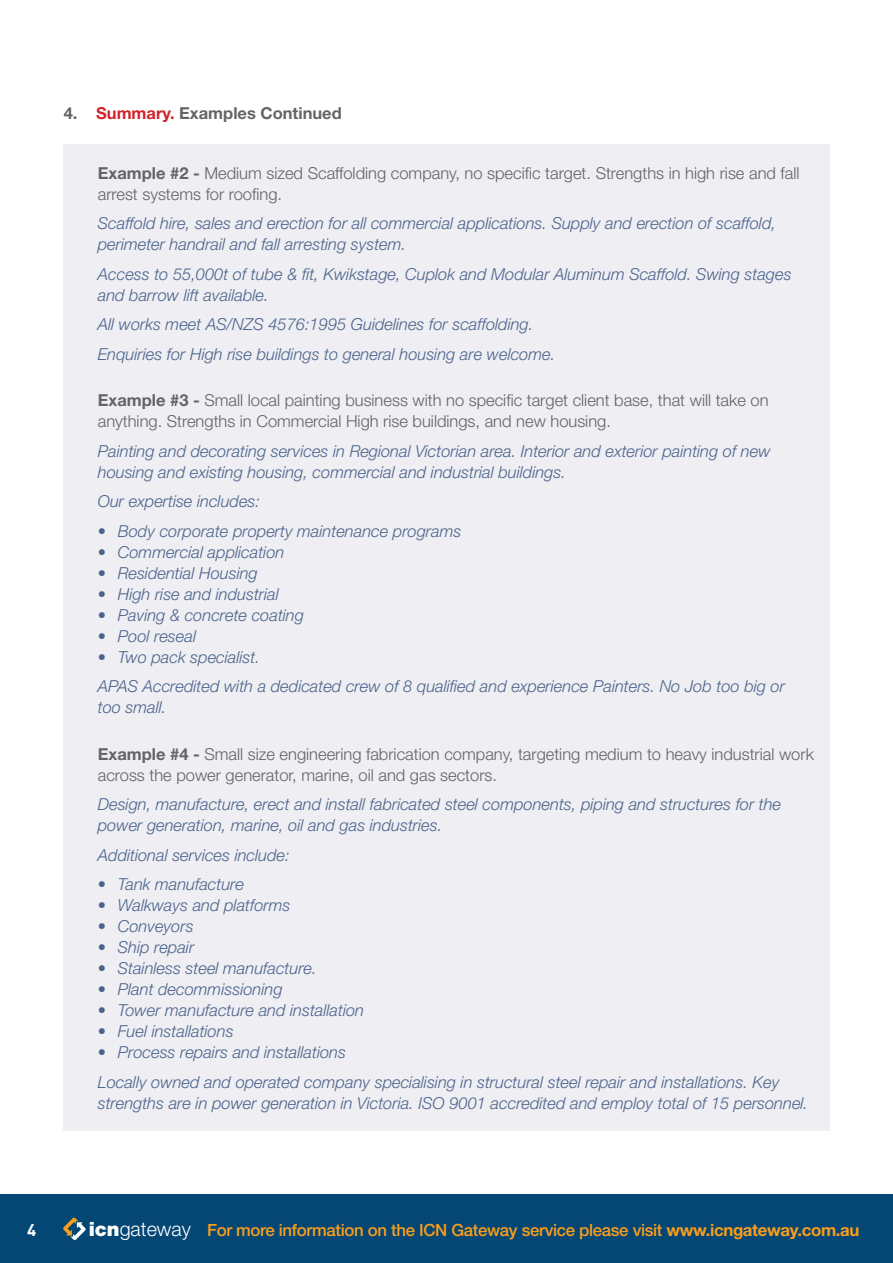
<style>
.page{position:relative;width:893px;height:1263px;background:#fff}
.page>*{position:absolute;margin:0;border:0;box-sizing:border-box;transform-origin:0 0}
.t1{font:500 16.8px "Helvetica Neue";letter-spacing:-.02em;color:#f99d1c}
.t2{font:700 16.8px "DIN";color:#fff}
.t3{font:italic 300 16.5px/21px "Helvetica Neue";color:#4b638b}
.t4{font:300 16.5px/21px "Helvetica Neue";color:#636466}
.t5{font:700 16.5px "Helvetica Neue";color:#636466}
.s1{color:#d2232a}
.s2{font-weight:700}
.s3{font-weight:900;font-size:19.65px;color:#fff}
.s4{font-weight:300;font-size:19.65px;color:#fff}
</style>
<div class="page">
<div style="left:64px;top:145px;width:766px;height:986px;background:#eeeef3"></div>
<div style="left:0;top:1195px;width:893px;height:68px;background:#044774"></div>
<svg style="left:63px;top:1217px;width:23px;height:23px"></svg>
<p class="t5" style="left:64px;top:103px;width:280px">4. <span class="s1">Summary.</span> Examples Continued</p>
<p class="t4" style="left:98px;top:162px;width:703px"><span class="s2">Example #2 -</span> Medium sized Scaffolding company, no specific target. Strengths in high rise and fall arrest systems for roofing.</p>
<p class="t3" style="left:98px;top:212px;width:680px">Scaffold hire, sales and erection for all commercial applications. Supply and erection of scaffold, perimeter handrail and fall arresting system.</p>
<p class="t3" style="left:98px;top:263px;width:695px">Access to 55,000t of tube &amp; fit, Kwikstage, Cuplok and Modular Aluminum Scaffold. Swing stages and barrow lift available.</p>
<p class="t3" style="left:98px;top:309px;width:459px;line-height:29.5px">All works meet AS/NZS 4576:1995 Guidelines for scaffolding.<br>Enquiries for High rise buildings to general housing are welcome.</p>
<p class="t4" style="left:98px;top:389px;width:672px"><span class="s2">Example #3 -</span> Small local painting business with no specific target client base, that will take on anything. Strengths in Commercial High rise buildings, and new housing.</p>
<p class="t3" style="left:98px;top:440px;width:674px">Painting and decorating services in Regional Victorian area. Interior and exterior painting of new housing and existing housing, commercial and industrial buildings.</p>
<p class="t3" style="left:98px;top:491px;width:164px">Our expertise includes:</p>
<p class="t3" style="left:98px;top:520px;width:365px">• Body corporate property maintenance programs</p>
<p class="t3" style="left:98px;top:541px;width:188px">• Commercial application</p>
<p class="t3" style="left:98px;top:562px;width:161px">• Residential Housing</p>
<p class="t3" style="left:98px;top:583px;width:183px">• High rise and industrial</p>
<p class="t3" style="left:98px;top:604px;width:208px">• Paving &amp; concrete coating</p>
<p class="t3" style="left:98px;top:625px;width:100px">• Pool reseal</p>
<p class="t3" style="left:98px;top:642px;width:689px;line-height:29.5px">• Two pack specialist.<br>APAS Accredited with a dedicated crew of 8 qualified and experience Painters. No Job too big or</p>
<p class="t3" style="left:98px;top:697px;width:70px">too small.</p>
<p class="t4" style="left:98px;top:743px;width:718px"><span class="s2">Example #4 -</span> Small size engineering fabrication company, targeting medium to heavy industrial work across the power generator, marine, oil and gas sectors.</p>
<p class="t3" style="left:98px;top:794px;width:685px">Design, manufacture, erect and install fabricated steel components, piping and structures for the power generation, marine, oil and gas industries.</p>
<p class="t3" style="left:98px;top:844px;width:193px">Additional services include:</p>
<p class="t3" style="left:98px;top:874px;width:148px">• Tank manufacture</p>
<p class="t3" style="left:98px;top:895px;width:194px">• Walkways and platforms</p>
<p class="t3" style="left:98px;top:916px;width:97px">• Conveyors</p>
<p class="t3" style="left:98px;top:937px;width:98px">• Ship repair</p>
<p class="t3" style="left:98px;top:958px;width:220px">• Stainless steel manufacture.</p>
<p class="t3" style="left:98px;top:979px;width:186px">• Plant decommissioning</p>
<p class="t3" style="left:98px;top:1000px;width:268px">• Tower manufacture and installation</p>
<p class="t3" style="left:98px;top:1021px;width:137px">• Fuel installations</p>
<p class="t3" style="left:98px;top:1037px;width:683px;line-height:29.5px">• Process repairs and installations<br>Locally owned and operated company specialising in structural steel repair and installations. Key</p>
<p class="t3" style="left:98px;top:1092px;width:712px">strengths are in power generation in Victoria. ISO 9001 accredited and employ total of 15 personnel.</p>
<p class="t2" style="left:27px;top:1219px;width:11px">4</p>
<p class="t1" style="left:89px;top:1220px;width:772px"><span class="s3">icn</span><span class="s4">gateway</span> For more information on the ICN Gateway service please visit <span class="s2">www.icngateway.com.au</span></p>
</div>
